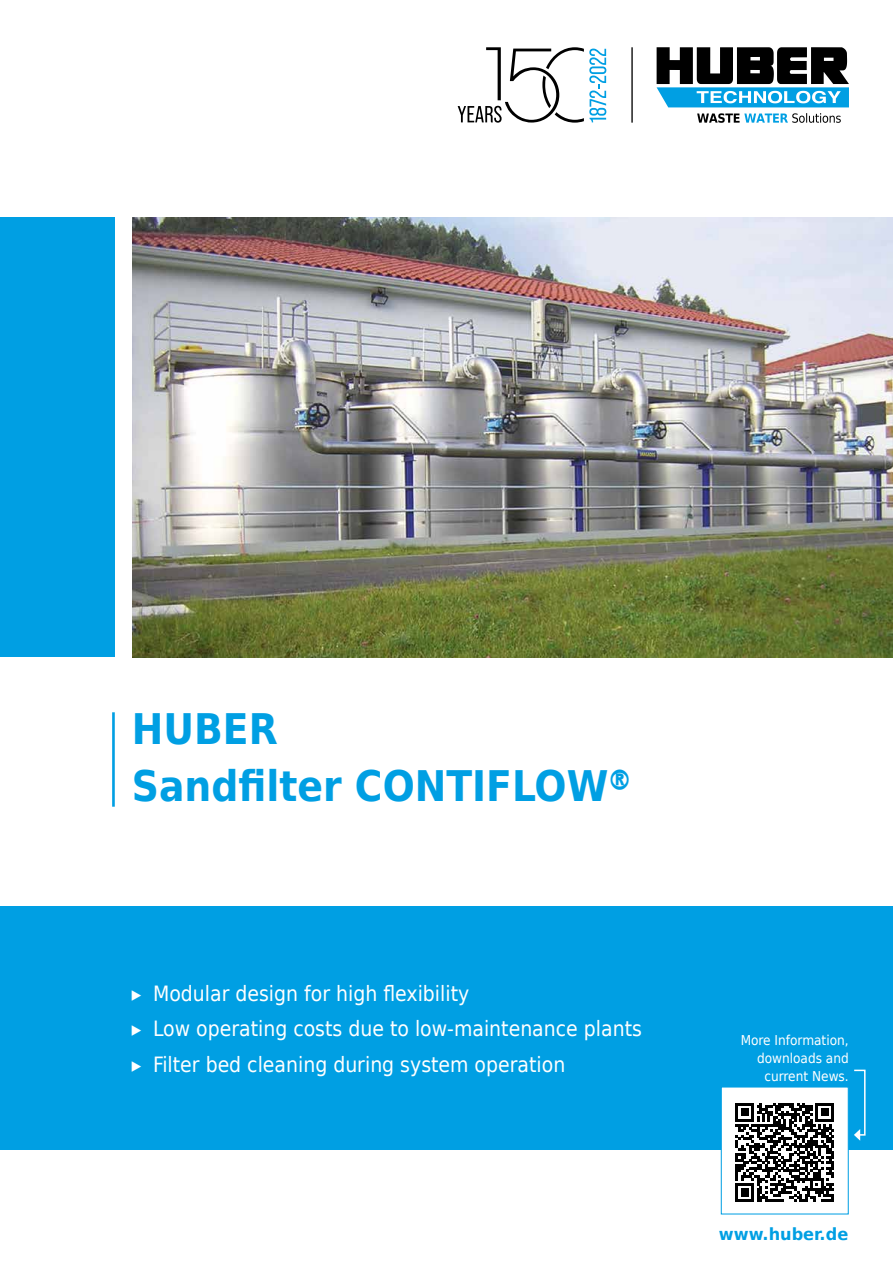
<style>
.page{position:relative;width:893px;height:1263px;background:#fff}
.page>*{position:absolute;margin:0;border:0;box-sizing:border-box;transform-origin:0 0}
.t1{font:700 42px/57px "Huber Tec";color:#009fe3}
.t2{font:21px/35.5px "Huber Tec";color:#fff}
.t3{font:700 16.65px "Huber Tec";color:#009fe3;scale:1.08 1}
.t4{font:13.5px/18px "Huber Tec";color:#fff;text-align:right}
</style>
<div class="page">
<div style="left:0;top:218px;width:115px;height:439px;background:#009fe3"></div>
<div style="left:0;top:906px;width:893px;height:244px;background:#009fe3"></div>
<div style="left:721px;top:1086px;width:128px;height:128px;background:#fff;border:1px solid #009fe3"></div>
<svg style="left:854px;top:1069px;width:12px;height:72px"></svg>
<svg style="left:735px;top:1103px;width:99px;height:99px"></svg>
<img style="left:132px;top:218px;width:761px;height:439px">
<hr style="left:112px;top:712px;width:3px;height:95px;background:#009fe3">
<svg style="left:657px;top:47px;width:192px;height:60px"></svg>
<svg style="left:697px;top:113px;width:144px;height:10px"></svg>
<hr style="left:631px;top:47px;width:2px;height:76px;background:#000">
<svg style="left:458px;top:47px;width:148px;height:76px"></svg>
<h1 class="t1" style="left:132px;top:699px;width:501px">HUBER<br>Sandfilter CONTIFLOW®</h1>
<p class="t2" style="left:132px;top:974px;width:512px">▸ Modular design for high flexibility<br>▸ Low operating costs due to low-maintenance plants ▸ Filter bed cleaning during system operation</p>
<p class="t4" style="left:741px;top:1030px;width:110px">More Information, downloads and current News.</p>
<p class="t3" style="left:719px;top:1220px;width:121px">www.huber.de</p>
</div>
